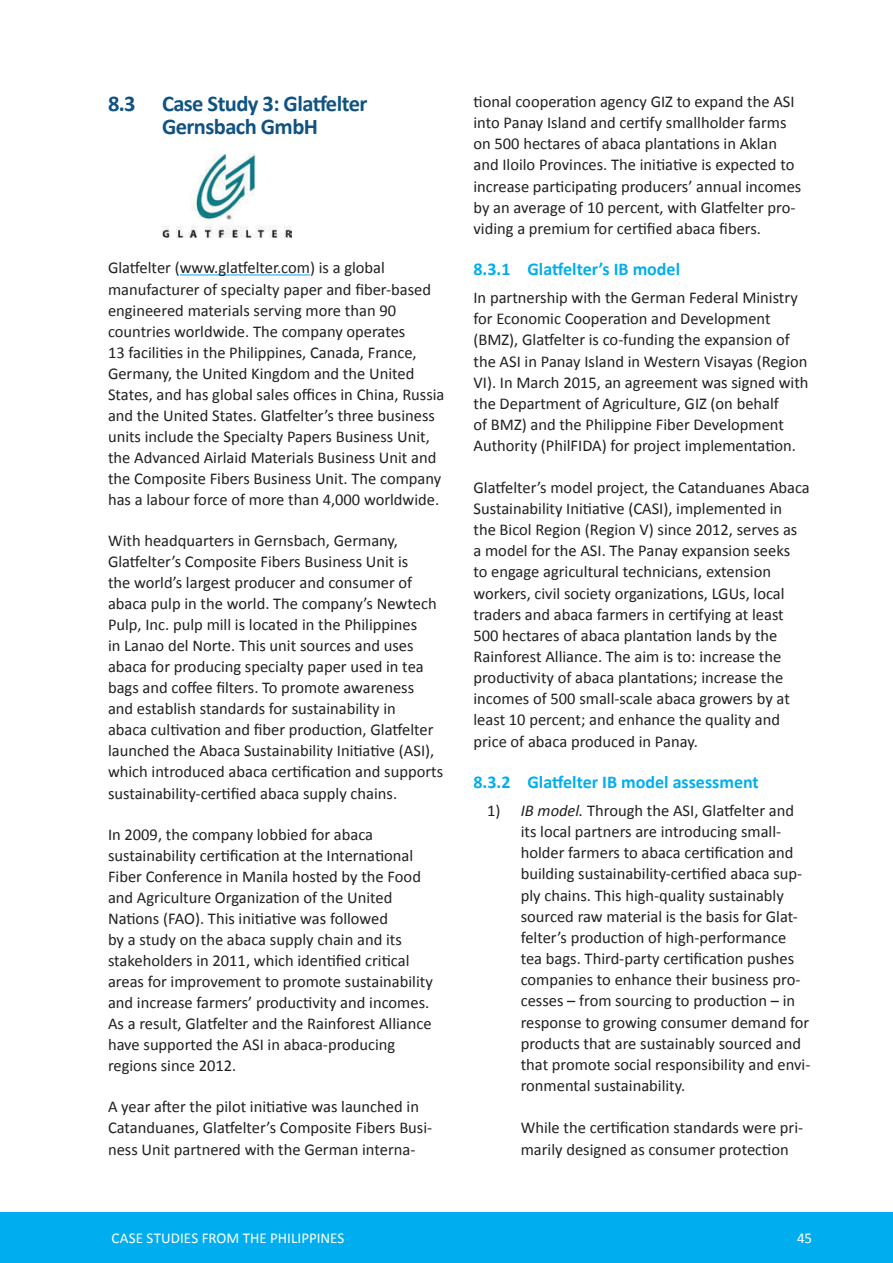
<style>
.page{position:relative;width:893px;height:1263px;background:#fff}
.page>*{position:absolute;margin:0;border:0;box-sizing:border-box;transform-origin:0 0}
.t1{font:700 22.5px/22.5px "Calibri";letter-spacing:-.025em;color:#105382;text-align:center}
.t2{font:700 18px "Calibri";color:#00aeef}
.t3{font:16.5px/21.1px "Calibri";color:#231f20}
.t4{font:15px "Calibri";color:#fff}
.s1{font-style:italic}
</style>
<div class="page">
<div style="left:0;top:1212px;width:893px;height:51px;background:#00aeef"></div>
<hr style="left:180px;top:275px;width:130px;height:1px;background:#00aeef">
<img style="left:162px;top:153px;width:130px;height:84px">
<h1 class="t1" style="left:108px;top:92px;width:261px">8.3 Case Study 3: Glatfelter<br>Gernsbach GmbH</h1>
<p class="t3" style="left:108px;top:257px;width:338px">Glatfelter (www.glatfelter.com) is a global manufacturer of specialty paper and fiber-based engineered materials serving more than 90 countries worldwide. The company operates<br>13 facilities in the Philippines, Canada, France, Germany, the United Kingdom and the United States, and has global sales offices in China, Russia and the United States. Glatfelter’s three business units include the Specialty Papers Business Unit, the Advanced Airlaid Materials Business Unit and the Composite Fibers Business Unit. The company has a labour force of more than 4,000 worldwide.</p>
<p class="t3" style="left:108px;top:529px;width:337px">With headquarters in Gernsbach, Germany, Glatfelter’s Composite Fibers Business Unit is<br>the world’s largest producer and consumer of abaca pulp in the world. The company’s Newtech Pulp, Inc. pulp mill is located in the Philippines<br>in Lanao del Norte. This unit sources and uses abaca for producing specialty paper used in tea bags and coffee filters. To promote awareness and establish standards for sustainability in<br>abaca cultivation and fiber production, Glatfelter launched the Abaca Sustainability Initiative (ASI), which introduced abaca certification and supports sustainability-certified abaca supply chains.</p>
<p class="t3" style="left:108px;top:823px;width:326px">In 2009, the company lobbied for abaca sustainability certification at the International Fiber Conference in Manila hosted by the Food and Agriculture Organization of the United Nations (FAO). This initiative was followed<br>by a study on the abaca supply chain and its stakeholders in 2011, which identified critical areas for improvement to promote sustainability and increase farmers’ productivity and incomes.<br>As a result, Glatfelter and the Rainforest Alliance have supported the ASI in abaca-producing regions since 2012.</p>
<p class="t3" style="left:108px;top:1096px;width:326px">A year after the pilot initiative was launched in<br>Catanduanes, Glatfelter’s Composite Fibers Busi&shy;ness Unit partnered with the German interna-</p>
<p class="t3" style="left:473px;top:90px;width:329px">tional cooperation agency GIZ to expand the ASI into Panay Island and certify smallholder farms on 500 hectares of abaca plantations in Aklan and Iloilo Provinces. The initiative is expected to increase participating producers’ annual incomes by an average of 10 percent, with Glatfelter pro&shy;viding a premium for certified abaca fibers.</p>
<p class="t2" style="left:473px;top:258px;width:208px">8.3.1 Glatfelter’s IB model</p>
<p class="t3" style="left:473px;top:286px;width:336px">In partnership with the German Federal Ministry for Economic Cooperation and Development (BMZ), Glatfelter is co-funding the expansion of the ASI in Panay Island in Western Visayas (Region VI). In March 2015, an agreement was signed with the Department of Agriculture, GIZ (on behalf<br>of BMZ) and the Philippine Fiber Development Authority (PhilFIDA) for project implementation.</p>
<p class="t3" style="left:473px;top:476px;width:338px">Glatfelter’s model project, the Catanduanes Abaca Sustainability Initiative (CASI), implemented in<br>the Bicol Region (Region V) since 2012, serves as<br>a model for the ASI. The Panay expansion seeks<br>to engage agricultural technicians, extension workers, civil society organizations, LGUs, local traders and abaca farmers in certifying at least 500 hectares of abaca plantation lands by the Rainforest Alliance. The aim is to: increase the productivity of abaca plantations; increase the incomes of 500 small-scale abaca growers by at least 10 percent; and enhance the quality and price of abaca produced in Panay.</p>
<p class="t2" style="left:473px;top:771px;width:287px">8.3.2 Glatfelter IB model assessment</p>
<p class="t3" style="left:521px;top:799px;width:291px;text-indent:-34px">1) <span class="s1">IB model.</span> Through the ASI, Glatfelter and its local partners are introducing small&shy;holder farmers to abaca certification and building sustainability-certified abaca sup&shy;ply chains. This high-quality sustainably sourced raw material is the basis for Glat&shy;felter’s production of high-performance tea bags. Third-party certification pushes companies to enhance their business pro&shy;cesses – from sourcing to production – in response to growing consumer demand for products that are sustainably sourced and that promote social responsibility and envi&shy;ronmental sustainability.</p>
<p class="t3" style="left:521px;top:1116px;width:284px">While the certification standards were pri&shy;marily designed as consumer protection</p>
<p class="t4" style="left:111px;top:1229px;width:235px">CASE STUDIES FROM THE PHILIPPINES</p>
<p class="t4" style="left:797px;top:1229px;width:16px">45</p>
</div>
